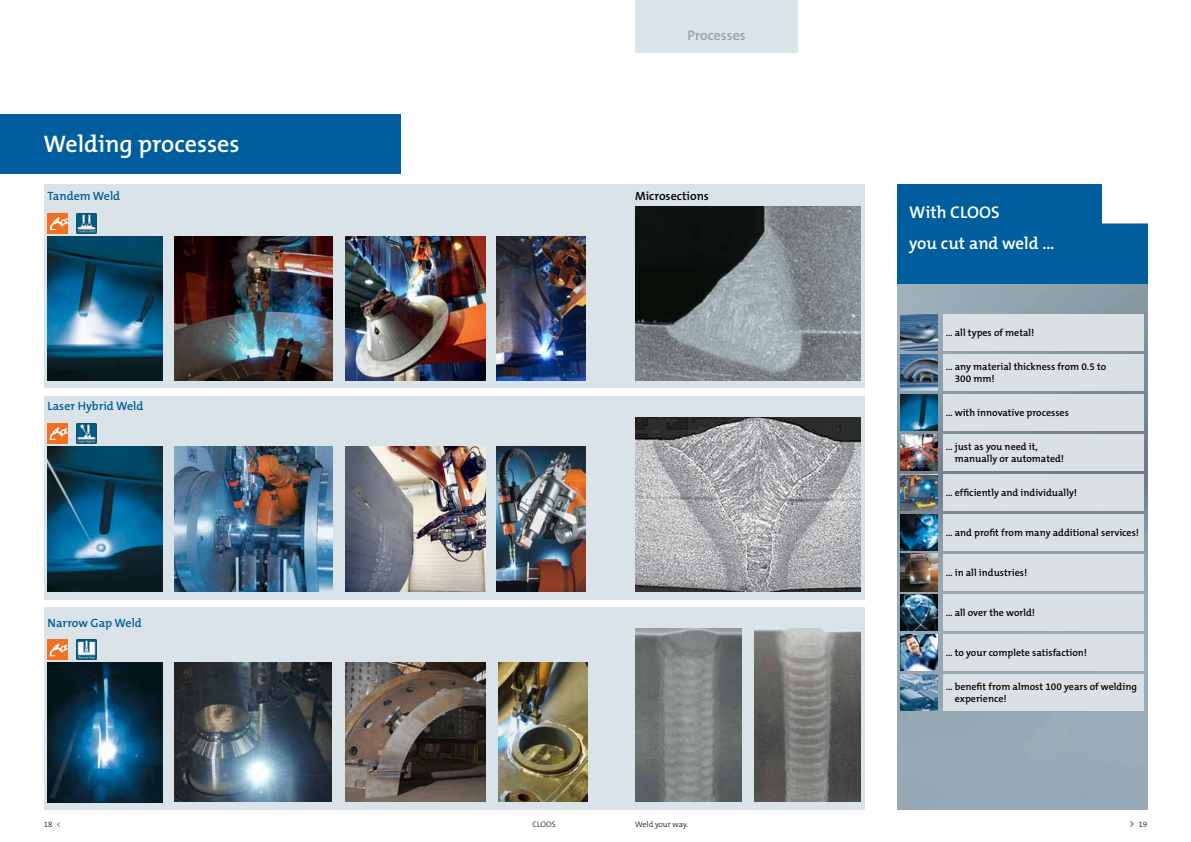
<style>
.page{position:relative;width:1191px;height:842px;background:#fff}
.page>*{position:absolute;margin:0;border:0;box-sizing:border-box;transform-origin:0 0}
.t1{font:600 24px "The Mix B6";color:#fff}
.t2{font:600 17px/30.7px "The Mix B6";color:#fff}
.t3{font:600 14px "The Mix B6";color:#98a4ab}
.t4{font:600 12px "The Mix B6";color:#005e9e}
.t5{font:600 12px "The Mix B6";color:#000}
.t6{font:600 10px/12px "The Mix B6";color:#000}
.t7{font:300 8px "The Mix B3";color:#000}
.s1{font-size:10px}
</style>
<div class="page">
<div style="left:635px;top:0;width:163px;height:52px;background:#dae3e8"></div>
<div style="left:0;top:114px;width:401px;height:59px;background:#005e9e"></div>
<div style="left:44px;top:607px;width:820px;height:203px;background:#dae3e8"></div>
<img style="left:897px;top:284px;width:250px;height:526px">
<div style="left:44px;top:396px;width:820px;height:203px;background:#dae3e8"></div>
<div style="left:897px;top:184px;width:205px;height:82px;background:#005e9e"></div>
<div style="left:897px;top:224px;width:250px;height:60px;background:#005e9e"></div>
<div style="left:943px;top:314px;width:201px;height:36px;background:#dae0e4"></div>
<div style="left:943px;top:354px;width:201px;height:36px;background:#dae0e4"></div>
<div style="left:943px;top:394px;width:201px;height:36px;background:#dae0e4"></div>
<div style="left:943px;top:474px;width:201px;height:36px;background:#dae0e4"></div>
<div style="left:943px;top:514px;width:201px;height:36px;background:#dae0e4"></div>
<div style="left:943px;top:554px;width:201px;height:37px;background:#dae0e4"></div>
<div style="left:943px;top:594px;width:201px;height:37px;background:#dae0e4"></div>
<div style="left:943px;top:634px;width:201px;height:37px;background:#dae0e4"></div>
<div style="left:943px;top:674px;width:201px;height:37px;background:#dae0e4"></div>
<div style="left:943px;top:434px;width:201px;height:36px;background:#dae0e4"></div>
<img style="left:901px;top:314px;width:37px;height:36px">
<img style="left:901px;top:354px;width:37px;height:36px">
<img style="left:901px;top:394px;width:37px;height:36px">
<img style="left:901px;top:434px;width:37px;height:36px">
<img style="left:901px;top:474px;width:37px;height:36px">
<img style="left:901px;top:514px;width:37px;height:36px">
<img style="left:901px;top:594px;width:37px;height:37px">
<img style="left:901px;top:674px;width:37px;height:37px">
<img style="left:901px;top:634px;width:37px;height:37px">
<div style="left:44px;top:184px;width:820px;height:204px;background:#dae3e8"></div>
<img style="left:901px;top:554px;width:37px;height:38px">
<img style="left:48px;top:237px;width:115px;height:143px">
<img style="left:48px;top:663px;width:115px;height:140px">
<img style="left:76px;top:214px;width:20px;height:20px">
<div style="left:48px;top:214px;width:20px;height:20px;background:#f36f21"></div>
<svg style="left:49px;top:217px;width:19px;height:13px"></svg>
<img style="left:76px;top:640px;width:20px;height:20px">
<img style="left:76px;top:424px;width:20px;height:20px">
<img style="left:48px;top:447px;width:115px;height:144px">
<div style="left:47px;top:423px;width:20px;height:21px;background:#f36f21"></div>
<svg style="left:49px;top:427px;width:18px;height:13px"></svg>
<div style="left:47px;top:640px;width:20px;height:20px;background:#f36f21"></div>
<svg style="left:49px;top:643px;width:18px;height:13px"></svg>
<img style="left:345px;top:663px;width:141px;height:139px">
<img style="left:175px;top:663px;width:157px;height:139px">
<img style="left:498px;top:663px;width:89px;height:139px">
<img style="left:175px;top:237px;width:158px;height:143px">
<img style="left:345px;top:237px;width:141px;height:143px">
<img style="left:496px;top:237px;width:89px;height:143px">
<img style="left:175px;top:447px;width:158px;height:144px">
<img style="left:345px;top:447px;width:141px;height:144px">
<img style="left:496px;top:447px;width:89px;height:144px">
<img style="left:635px;top:207px;width:225px;height:173px">
<img style="left:635px;top:418px;width:225px;height:173px">
<img style="left:635px;top:628px;width:107px;height:174px">
<img style="left:754px;top:628px;width:107px;height:174px">
<h1 class="t1" style="left:43px;top:131px;width:198px">Welding processes</h1>
<p class="t4" style="left:48px;top:190px;width:74px">Tandem Weld</p>
<p class="t4" style="left:48px;top:400px;width:97px">Laser Hybrid Weld</p>
<p class="t4" style="left:48px;top:616px;width:96px">Narrow Gap Weld</p>
<h3 class="t3" style="left:687px;top:28px;width:60px">Processes</h3>
<p class="t5" style="left:635px;top:190px;width:75px">Microsections</p>
<h2 class="t2" style="left:909px;top:197px;width:147px">With CLOOS<br>you cut and weld ...</h2>
<p class="t6" style="left:945px;top:327px;width:90px">… all types of metal!</p>
<p class="t6" style="left:954px;top:361px;width:153px;text-indent:-9px">… any material thickness from 0.5 to<br>300 mm!</p>
<p class="t6" style="left:945px;top:407px;width:125px">... with innovative processes</p>
<p class="t6" style="left:954px;top:441px;width:111px;text-indent:-9px">… just as you need it, manually or automated!</p>
<p class="t6" style="left:945px;top:487px;width:133px">... efficiently and individually!</p>
<p class="t6" style="left:945px;top:527px;width:195px">... and profit from many additional services!</p>
<p class="t6" style="left:945px;top:567px;width:83px">... in all industries!</p>
<p class="t6" style="left:945px;top:607px;width:91px">... all over the world!</p>
<p class="t6" style="left:945px;top:647px;width:143px">... to your complete satisfaction!</p>
<p class="t6" style="left:954px;top:681px;width:184px;text-indent:-9px">... benefit from almost 100 years of welding experience!</p>
<p class="t7" style="left:44px;top:820px;width:19px">18 &lt;</p>
<p class="t7" style="left:532px;top:820px;width:25px">CLOOS</p>
<p class="t7" style="left:635px;top:820px;width:54px">Weld your way.</p>
<p class="t7" style="left:1129px;top:820px;width:20px"><span class="s1">&gt;</span> 19</p>
</div>
